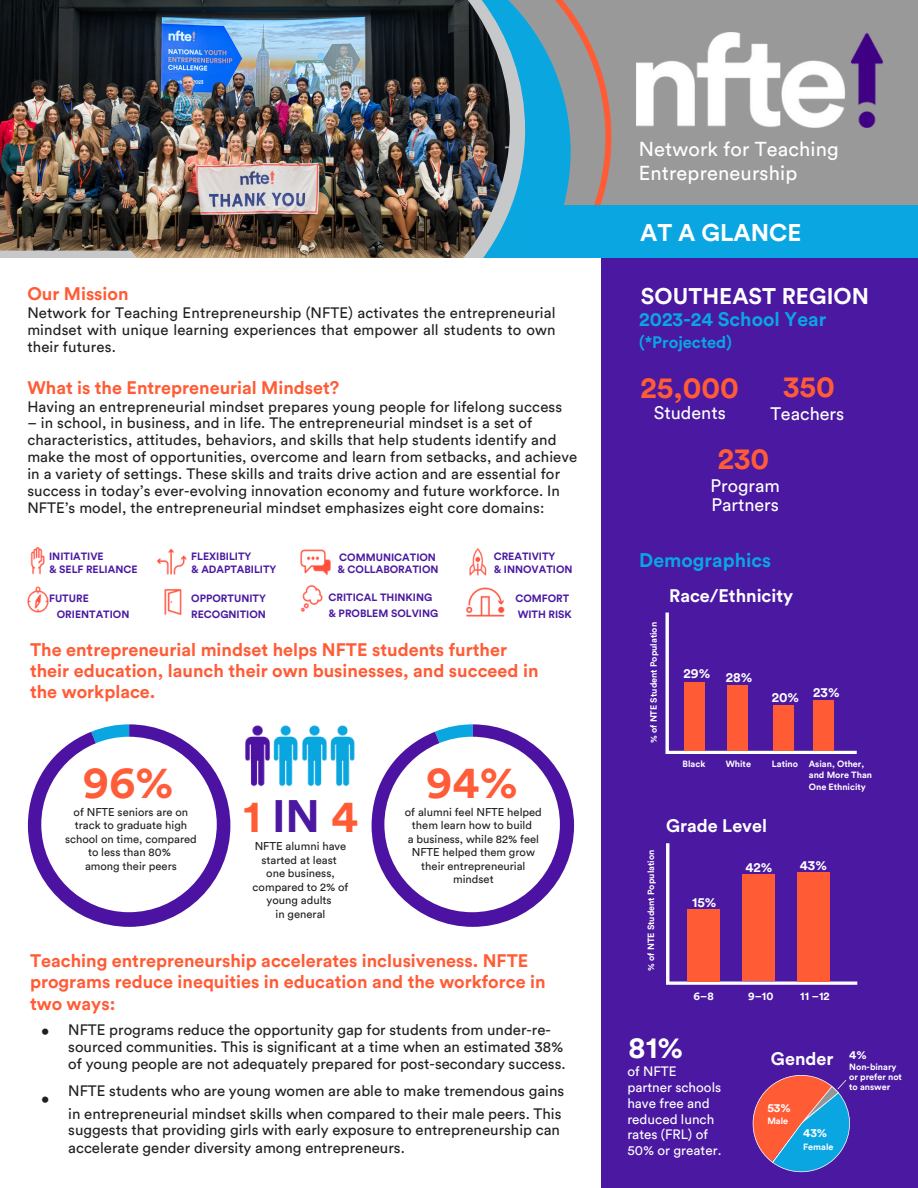
<style>
.page{position:relative;width:918px;height:1188px;background:#fff}
.page>*{position:absolute;margin:0;border:0;box-sizing:border-box;transform-origin:0 0}
.t1{font:700 45px "Circular Std";color:#ff5c39}
.t2{font:700 45px "Circular Std";color:#ff5c36}
.t3{font:700 30px "Circular Std";color:#ff5c36}
.t4{font:700 30px "Circular Std";color:#fff}
.t5{font:700 24px "Circular Std";color:#fff}
.t6{font:700 22.5px "Circular Std";color:#fff}
.t7{font:19.95px "Circular Std";letter-spacing:.01em;color:#fff}
.t8{font:700 19.5px "Circular Std";color:#0aa6e1}
.t9{font:700 18px/21.3px "Circular Std";color:#ff5c36}
.t10{font:18px/19.2px "Circular Std";color:#fff}
.t11{font:700 18px "Circular Std";color:#fff}
.t12{font:700 16.5px "Circular Std";color:#0aa6e1}
.t13{font:15px/16.8px "Circular Std";letter-spacing:.01em;color:#231f20}
.t14{font:13.5px/15.8px "Circular Std";color:#fff}
.t15{font:700 13.5px "Circular Std";color:#fff}
.t16{font:700 12px "Circular Std";color:#fff}
.t17{font:11.25px/13.5px "Circular Std";color:#231f20;text-align:center}
.t18{font:700 11.25px "Circular Std";color:#fff}
.t19{font:700 10.5px "Circular Std";color:#4a18a1}
.t20{font:700 9px/10.2px "Circular Std";color:#fff}
.s1{color:#4a18a1}
</style>
<div class="page">
<div style="left:477px;top:0;width:441px;height:259px;background:#999"></div>
<svg style="left:571px;top:11px;width:40px;height:343px"></svg>
<svg style="left:525px;top:0;width:46px;height:206px;fill:#0aa6e0"></svg>
<svg style="left:510px;top:2px;width:15px;height:256px;background:#61b4d3"></svg>
<img style="left:0;top:0;width:510px;height:258px">
<div style="left:602px;top:258px;width:316px;height:930px;background:#4a18a1"></div>
<div style="left:0;top:258px;width:600px;height:930px;background:#fff"></div>
<svg style="left:665px;top:613px;width:192px;height:141px"></svg>
<svg style="left:28px;top:724px;width:202px;height:203px"></svg>
<div style="left:41px;top:737px;width:176px;height:175px;background:#fff;border-radius:50%"></div>
<svg style="left:372px;top:724px;width:202px;height:203px"></svg>
<div style="left:384px;top:737px;width:176px;height:175px;background:#fff;border-radius:50%"></div>
<div style="left:522px;top:206px;width:396px;height:52px;background:#0aa6e1"></div>
<svg style="left:666px;top:843px;width:191px;height:142px"></svg>
<img style="left:30px;top:546px;width:15px;height:29px">
<img style="left:156px;top:548px;width:31px;height:27px">
<img style="left:300px;top:549px;width:31px;height:27px">
<img style="left:469px;top:548px;width:18px;height:28px">
<img style="left:27px;top:586px;width:22px;height:27px">
<img style="left:300px;top:584px;width:23px;height:28px">
<img style="left:164px;top:588px;width:18px;height:28px">
<img style="left:466px;top:587px;width:39px;height:29px">
<img style="left:245px;top:725px;width:110px;height:62px">
<div style="left:687px;top:909px;width:33px;height:72px;background:#ff5c36"></div>
<svg style="left:752px;top:1075px;width:98px;height:98px"></svg>
<div style="left:742px;top:875px;width:33px;height:106px;background:#ff5c36"></div>
<div style="left:797px;top:893px;width:33px;height:88px;background:#ff5c36"></div>
<div style="left:684px;top:705px;width:20px;height:45px;background:#ff5c36"></div>
<div style="left:684px;top:682px;width:20px;height:46px;background:#ff5c36"></div>
<div style="left:773px;top:705px;width:20px;height:45px;background:#ff5c36"></div>
<div style="left:727px;top:705px;width:21px;height:45px;background:#ff5c36"></div>
<div style="left:727px;top:686px;width:21px;height:45px;background:#ff5c36"></div>
<div style="left:813px;top:705px;width:21px;height:45px;background:#ff5c36"></div>
<div style="left:813px;top:700px;width:21px;height:46px;background:#ff5c36"></div>
<div style="left:797px;top:873px;width:33px;height:88px;background:#ff5c36"></div>
<img style="left:637px;top:33px;width:246px;height:94px">
<p class="t9" style="left:27px;top:284px;width:103px">Our Mission</p>
<p class="t13" style="left:27px;top:305px;width:530px;text-align:justify">Network for Teaching Entrepreneurship (NFTE) activates the entrepreneurial mindset with unique learning experiences that empower all students to own their futures.</p>
<p class="t9" style="left:27px;top:378px;width:314px">What is the Entrepreneurial Mindset?</p>
<p class="t13" style="left:27px;top:399px;width:536px">Having an entrepreneurial mindset prepares young people for lifelong success</p>
<p class="t13" style="left:27px;top:415px;width:552px">– in school, in business, and in life. The entrepreneurial mindset is a set of characteristics, attitudes, behaviors, and skills that help students identify and make the most of opportunities, overcome and learn from setbacks, and achieve in a variety of settings. These skills and traits drive action and are essential for success in today’s ever-evolving innovation economy and future workforce. In NFTE’s model, the entrepreneurial mindset emphasizes eight core domains:</p>
<p class="t19" style="left:49px;top:552px;width:56px">INITIATIVE</p>
<p class="t19" style="left:49px;top:564px;width:90px">&amp; SELF RELIANCE</p>
<p class="t19" style="left:49px;top:594px;width:41px">FUTURE</p>
<p class="t19" style="left:57px;top:609px;width:74px">ORIENTATION</p>
<p class="t19" style="left:191px;top:552px;width:62px">FLEXIBILITY</p>
<p class="t19" style="left:191px;top:564px;width:87px">&amp; ADAPTABILITY</p>
<p class="t19" style="left:191px;top:594px;width:76px">OPPORTUNITY</p>
<p class="t19" style="left:191px;top:609px;width:76px">RECOGNITION</p>
<p class="t19" style="left:339px;top:552px;width:98px">COMMUNICATION</p>
<p class="t19" style="left:338px;top:564px;width:103px">&amp; COLLABORATION</p>
<p class="t19" style="left:329px;top:593px;width:105px">CRITICAL THINKING</p>
<p class="t19" style="left:329px;top:608px;width:111px">&amp; PROBLEM SOLVING</p>
<p class="t19" style="left:494px;top:552px;width:63px">CREATIVITY</p>
<p class="t19" style="left:494px;top:564px;width:80px">&amp; INNOVATION</p>
<p class="t19" style="left:515px;top:594px;width:55px">COMFORT</p>
<p class="t19" style="left:518px;top:609px;width:56px">WITH RISK</p>
<p class="t9" style="left:30px;top:639px;width:510px">The entrepreneurial mindset helps NFTE students further their education, launch their own businesses, and succeed in the workplace.</p>
<p class="t1" style="left:83px;top:762px;width:92px">96%</p>
<p class="t17" style="left:74px;top:806px;width:116px">of NFTE seniors are on</p>
<p class="t17" style="left:65px;top:819px;width:133px">track to graduate high school on time, compared to less than 80%</p>
<p class="t17" style="left:85px;top:860px;width:93px">among their peers</p>
<p class="t2" style="left:243px;top:796px;width:117px">1<span class="s1">IN</span>4</p>
<p class="t17" style="left:255px;top:840px;width:93px">NFTE alumni have started at least</p>
<p class="t17" style="left:253px;top:867px;width:97px">one business, compared to 2% of young adults</p>
<p class="t17" style="left:276px;top:908px;width:51px">in general</p>
<p class="t1" style="left:426px;top:762px;width:93px">94%</p>
<p class="t17" style="left:405px;top:805px;width:139px">of alumni feel NFTE helped them learn how to build</p>
<p class="t17" style="left:408px;top:832px;width:133px">a business, while 82% feel<br>NFTE helped them grow their entrepreneurial mindset</p>
<p class="t9" style="left:30px;top:951px;width:517px">Teaching entrepreneurship accelerates inclusiveness. NFTE programs reduce inequities in education and the workforce in two ways:</p>
<p class="t13" style="left:41px;top:1023px;width:10px">•</p>
<p class="t13" style="left:41px;top:1091px;width:10px">•</p>
<p class="t13" style="left:68px;top:1022px;width:499px">NFTE programs reduce the opportunity gap for students from under-re&shy;sourced communities. This is significant at a time when an estimated 38% of young people are not adequately prepared for post-secondary success.</p>
<p class="t13" style="left:68px;top:1083px;width:498px">NFTE students who are young women are able to make tremendous gains</p>
<p class="t13" style="left:68px;top:1106px;width:495px">in entrepreneurial mindset skills when compared to their male peers. This</p>
<p class="t13" style="left:68px;top:1122px;width:493px">suggests that providing girls with early exposure to entrepreneurship can</p>
<p class="t13" style="left:68px;top:1140px;width:338px">accelerate gender diversity among entrepreneurs.</p>
<p class="t7" style="left:639px;top:140px;width:202px">Network for Teaching</p>
<p class="t7" style="left:639px;top:163px;width:160px">Entrepreneurship</p>
<p class="t5" style="left:640px;top:222px;width:163px">AT A GLANCE</p>
<p class="t6" style="left:641px;top:286px;width:230px">SOUTHEAST REGION</p>
<p class="t8" style="left:639px;top:311px;width:188px">2023-24 School Year</p>
<p class="t12" style="left:639px;top:334px;width:94px">(*Projected)</p>
<p class="t3" style="left:641px;top:373px;width:100px">25,000</p>
<p class="t3" style="left:783px;top:373px;width:53px">350</p>
<p class="t10" style="left:654px;top:404px;width:74px">Students</p>
<p class="t10" style="left:770px;top:405px;width:75px">Teachers</p>
<p class="t3" style="left:718px;top:445px;width:53px">230</p>
<p class="t10" style="left:710px;top:477px;width:71px">Program<br>Partners</p>
<p class="t8" style="left:639px;top:552px;width:133px">Demographics</p>
<p class="t20" style="left:649px;top:743px;width:123px;rotate:-90deg">% of NTE Student Population</p>
<p class="t11" style="left:669px;top:588px;width:126px">Race/Ethnicity</p>
<p class="t15" style="left:684px;top:667px;width:28px">29%</p>
<p class="t15" style="left:726px;top:671px;width:28px">28%</p>
<p class="t15" style="left:772px;top:691px;width:29px">20%</p>
<p class="t15" style="left:813px;top:686px;width:28px">23%</p>
<p class="t20" style="left:683px;top:759px;width:24px">Black</p>
<p class="t20" style="left:726px;top:759px;width:27px">White</p>
<p class="t20" style="left:809px;top:759px;width:65px;line-height:11.2px">Asian, Other, and More Than<br>One Ethnicity</p>
<p class="t20" style="left:772px;top:759px;width:28px">Latino</p>
<p class="t20" style="left:646px;top:971px;width:123px;rotate:-90deg">% of NTE Student Population</p>
<p class="t11" style="left:666px;top:818px;width:102px">Grade Level</p>
<p class="t15" style="left:692px;top:896px;width:26px">15%</p>
<p class="t15" style="left:746px;top:861px;width:28px">42%</p>
<p class="t15" style="left:800px;top:859px;width:29px">43%</p>
<p class="t18" style="left:694px;top:991px;width:22px">6–8</p>
<p class="t18" style="left:748px;top:991px;width:27px">9–10</p>
<p class="t18" style="left:800px;top:991px;width:31px">11 –12</p>
<p class="t4" style="left:629px;top:1034px;width:56px">81%</p>
<p class="t14" style="left:627px;top:1064px;width:96px">of NFTE partner schools have free and reduced lunch rates (FRL) of<br>50% or greater.</p>
<p class="t11" style="left:771px;top:1051px;width:64px">Gender</p>
<p class="t16" style="left:767px;top:1102px;width:25px">53%</p>
<p class="t20" style="left:767px;top:1116px;width:22px">Male</p>
<p class="t16" style="left:803px;top:1128px;width:25px">43%</p>
<p class="t20" style="left:803px;top:1142px;width:32px">Female</p>
<p class="t16" style="left:849px;top:1049px;width:19px">4%</p>
<p class="t20" style="left:849px;top:1062px;width:54px">Non-binary or prefer not to answer</p>
</div>
